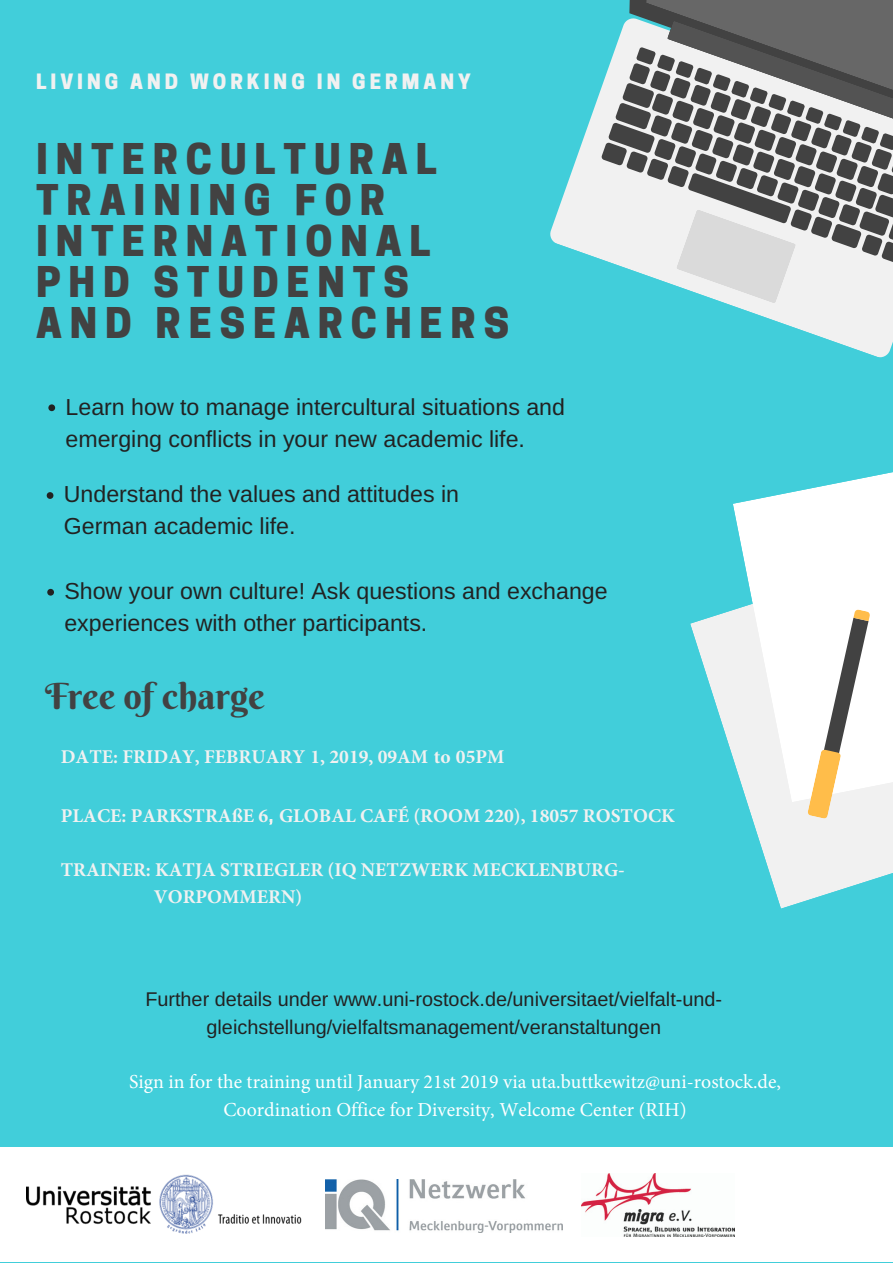
<style>
.page{position:relative;width:893px;height:1263px;background:#fff}
.page>*{position:absolute;margin:0;border:0;box-sizing:border-box;transform-origin:0 0}
.t1{font:800 39.67px/41px "Cooper Hewitt";letter-spacing:.2em;color:#424242}
.t2{font:36px "Berkshire Swash";color:#424242}
.t3{font:23.17px/32px "Arimo";color:#222}
.t4{font:19.88px/27.5px "Minion Pro";color:#fff;text-align:center}
.t5{font:19.88px/27.5px "Arimo";color:#222;text-align:center}
.t6{font:800 19.88px "Cooper Hewitt";letter-spacing:.2em;color:#f1f1f1}
.t7{font:700 19.5px/27px "Minion Pro";color:#f1f1f1}
.s1{font-family:"Arimo";font-weight:400}
</style>
<div class="page">
<div style="left:0;top:0;width:892px;height:1262px;background:#41ceda"></div>
<svg style="left:690px;top:610px;width:202px;height:299px"></svg>
<svg style="left:732px;top:472px;width:160px;height:330px;background:#e6f6f7"></svg>
<svg style="left:550px;top:117px;width:342px;height:241px"></svg>
<svg style="left:591px;top:0;width:301px;height:304px;background:#99a2a3"></svg>
<svg style="left:807px;top:609px;width:63px;height:210px;background:#dfd8cc"></svg>
<div style="left:0;top:1147px;width:892px;height:115px;background:#fff"></div>
<img style="left:26px;top:1174px;width:275px;height:60px">
<img style="left:581px;top:1173px;width:153px;height:64px">
<img style="left:325px;top:1179px;width:237px;height:53px">
<svg style="left:48px;top:404px;width:7px;height:7px"></svg>
<svg style="left:47px;top:492px;width:6px;height:7px"></svg>
<svg style="left:47px;top:589px;width:7px;height:7px"></svg>
<p class="t6" style="left:36px;top:74px;width:436px">LIVING AND WORKING IN GERMANY</p>
<h1 class="t1" style="left:36px;top:143px;width:474px">INTERCULTURAL<br>TRAINING FOR<br>INTERNATIONAL<br>PHD STUDENTS<br>AND RESEARCHERS</h1>
<p class="t3" style="left:66px;top:390px;width:501px">Learn how to manage intercultural situations and emerging conflicts in your new academic life.</p>
<p class="t3" style="left:64px;top:478px;width:396px">Understand the values and attitudes in<br>German academic life.</p>
<p class="t3" style="left:64px;top:575px;width:544px">Show your own culture! Ask questions and exchange experiences with other participants.</p>
<h2 class="t2" style="left:45px;top:674px;width:221px">Free of charge</h2>
<p class="t7" style="left:61px;top:742px;width:445px">DATE: FRIDAY, FEBRUARY 1, 2019, 09AM to 05PM</p>
<p class="t7" style="left:61px;top:802px;width:615px">PLACE: PARKSTRAßE 6<span class="s1">,</span> GLOBAL CAFÉ (ROOM 220), 18057 ROSTOCK</p>
<p class="t7" style="left:154px;top:856px;width:472px;text-indent:-93px">TRAINER: KATJA STRIEGLER (IQ NETZWERK MECKLENBURG-<br>VORPOMMERN)</p>
<p class="t5" style="left:145px;top:985px;width:578px">Further details under www.uni-rostock.de/universitaet/vielfalt-und&shy;gleichstellung/vielfaltsmanagement/veranstaltungen</p>
<p class="t4" style="left:129px;top:1068px;width:653px">Sign in for the training until January 21st 2019 via uta.buttkewitz@uni-rostock.de,<br>Coordination Office for Diversity, Welcome Center (RIH)</p>
</div>
